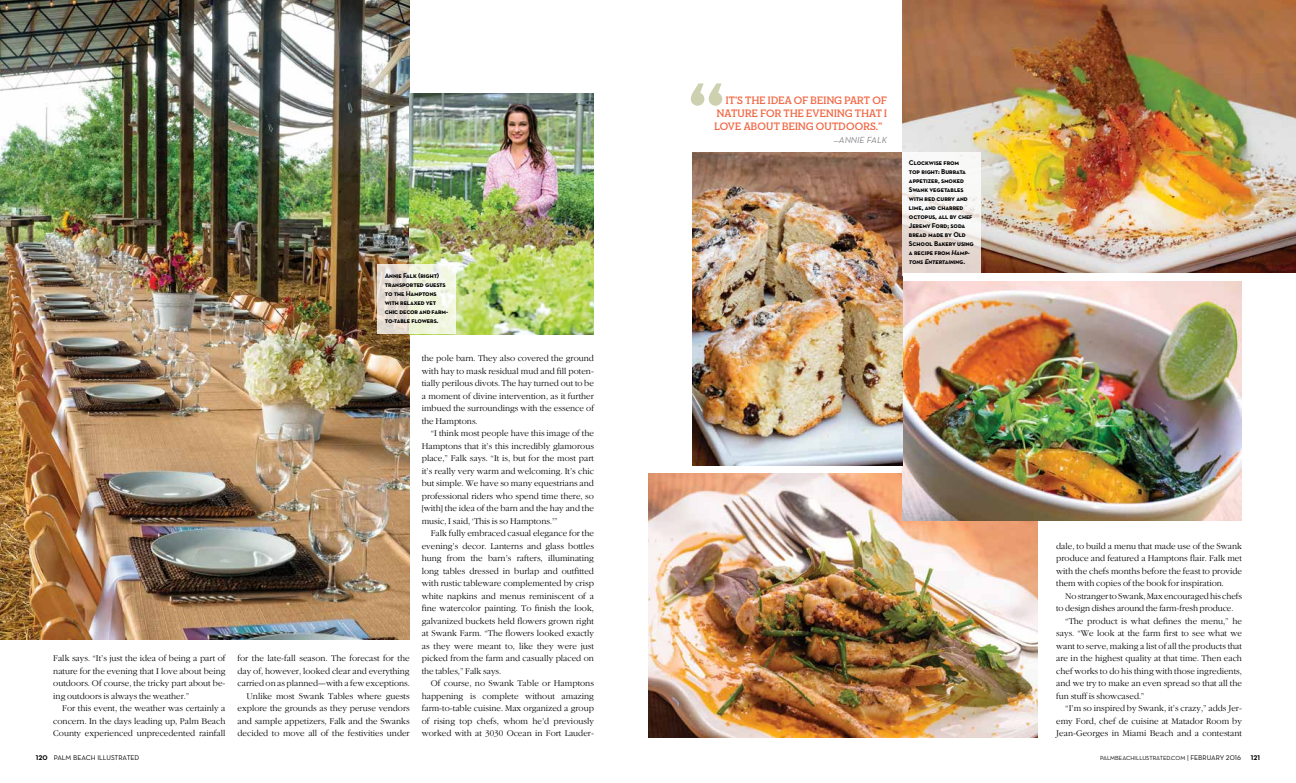
<style>
.page{position:relative;width:1296px;height:783px;background:#fff}
.page>*{position:absolute;margin:0;border:0;box-sizing:border-box;transform-origin:0 0}
.t1{font:700 101px "Neutraface Slab Display";color:#cdd1b0}
.t2{font:700 11px/13px "Neutraface Slab Display";letter-spacing:.02em;color:#f26541;text-align:justify}
.t3{font:italic 9px "Neutra Text";color:#808285}
.t4{font:8.5px/12.5px "Garamond Lgt";color:#000;text-align:justify}
.t5{font:7px/9px "Neutra Text Bold SC Alt";letter-spacing:-.015em;color:#000}
.t6{font:7px "Neutra Text Book Alt";color:#000}
.t7{font:7px "Neutra Text Bold SC Italic";letter-spacing:-.015em;color:#000}
.t8{font:7px "Neutra Text Bold Alt";color:#000}
.t9{font:6px "Neutra Text Book Alt";color:#000}
.s1{font-family:"Neutra Text Bold SC Italic"}
.s2{font-family:"Neutra Text Bold SC Alt"}
.s3{font-family:"Neutra Text Bold Alt"}
.s4{font-size:7px}
</style>
<div class="page">
<img style="left:648px;top:474px;width:390px;height:264px">
<img style="left:902px;top:281px;width:339px;height:239px">
<img style="left:0;top:0;width:410px;height:640px">
<img style="left:693px;top:152px;width:209px;height:313px">
<img style="left:902px;top:0;width:394px;height:273px">
<svg style="left:902px;top:152px;width:79px;height:123px;fill:#f6f6f5"></svg>
<img style="left:410px;top:94px;width:184px;height:240px">
<svg style="left:377px;top:264px;width:79px;height:70px;background:#ececdc"></svg>
<h1 class="t1" style="left:687px;top:61px;width:41px">“</h1>
<p class="t2" style="left:714px;top:94px;width:174px;text-indent:12px">IT’S THE IDEA OF BEING PART OF NATURE FOR THE EVENING THAT I LOVE ABOUT BEING OUTDOORS.”</p>
<p class="t5" style="left:385px;top:271px;width:65px">Annie Falk (right) transported guests to the Hamptons with relaxed yet chic decor and farm&shy;to-table flowers.</p>
<p class="t4" style="left:53px;top:653px;width:174px">Falk says. “It’s just the idea of being a part of nature for the evening that I love about being outdoors. Of course, the tricky part about be&shy;ing outdoors is always the weather.”</p>
<p class="t4" style="left:53px;top:703px;width:174px;text-indent:9px">For this event, the weather was certainly a concern. In the days leading up, Palm Beach County experienced unprecedented rainfall</p>
<p class="t4" style="left:238px;top:653px;width:174px;text-align:right">for the late-fall season. The forecast for the day of, however, looked clear and everything carried on as planned—with a few exceptions.<br>Unlike most Swank Tables where guests explore the grounds as they peruse vendors and sample appetizers, Falk and the Swanks decided to move all of the festivities under</p>
<p class="t4" style="left:422px;top:353px;width:174px">the pole barn. They also covered the ground with hay to mask residual mud and fill poten&shy;tially perilous divots. The hay turned out to be a moment of divine intervention, as it further imbued the surroundings with the essence of the Hamptons.</p>
<p class="t4" style="left:422px;top:428px;width:174px;text-indent:9px">“I think most people have this image of the Hamptons that it’s this incredibly glamorous place,” Falk says. “It is, but for the most part it’s really very warm and welcoming. It’s chic but simple. We have so many equestrians and professional riders who spend time there, so [with] the idea of the barn and the hay and the music, I said, ‘This is so Hamptons.’”</p>
<p class="t4" style="left:422px;top:528px;width:174px;text-indent:9px">Falk fully embraced casual elegance for the evening’s decor. Lanterns and glass bottles hung from the barn’s rafters, illuminating long tables dressed in burlap and outfitted with rustic tableware complemented by crisp white napkins and menus reminiscent of a fine watercolor painting. To finish the look, galvanized buckets held flowers grown right at Swank Farm. “The flowers looked exactly as they were meant to, like they were just picked from the farm and casually placed on the tables,” Falk says.</p>
<p class="t4" style="left:422px;top:678px;width:174px;text-indent:9px">Of course, no Swank Table or Hamptons happening is complete without amazing farm-to-table cuisine. Max organized a group of rising top chefs, whom he’d previously worked with at 3030 Ocean in Fort Lauder-</p>
<p class="t3" style="left:834px;top:134px;width:55px">—ANNIE FALK</p>
<p class="t5" style="left:909px;top:158px;width:66px">Clockwise from<br>top right: Burrata appetizer, smoked<br>Swank vegetables with red curry and lime, and charred octopus, all by chef<br>Jeremy Ford; soda bread made by Old<br>School Bakery using a recipe from <span class="s1">Hamp-</span></p>
<p class="t7" style="left:909px;top:258px;width:58px">tons Entertaining<span class="s2">.</span></p>
<p class="t4" style="left:1056px;top:540px;width:187px">dale, to build a menu that made use of the Swank produce and featured a Hamptons flair. Falk met with the chefs months before the feast to provide them with copies of the book for inspiration.</p>
<p class="t4" style="left:1056px;top:590px;width:187px;text-indent:9px">No stranger to Swank, Max encouraged his chefs to design dishes around the farm-fresh produce.</p>
<p class="t4" style="left:1056px;top:615px;width:187px;text-indent:9px">“The product is what defines the menu,” he says. “We look at the farm first to see what we want to serve, making a list of all the products that are in the highest quality at that time. Then each chef works to do his thing with those ingredients, and we try to make an even spread so that all the fun stuff is showcased.”</p>
<p class="t4" style="left:1056px;top:703px;width:187px;text-indent:9px">“I’m so inspired by Swank, it’s crazy,” adds Jer&shy;emy Ford, chef de cuisine at Matador Room by Jean-Georges in Miami Beach and a contestant</p>
<p class="t6" style="left:36px;top:754px;width:105px"><span class="s3">120</span> PALM BEACH ILLUSTRATED</p>
<p class="t9" style="left:1100px;top:755px;width:142px">PALMBEACHILLUSTRATED.COM <span class="s4">| FEBRUARY 2016</span></p>
<p class="t8" style="left:1251px;top:753px;width:11px">121</p>
</div>
